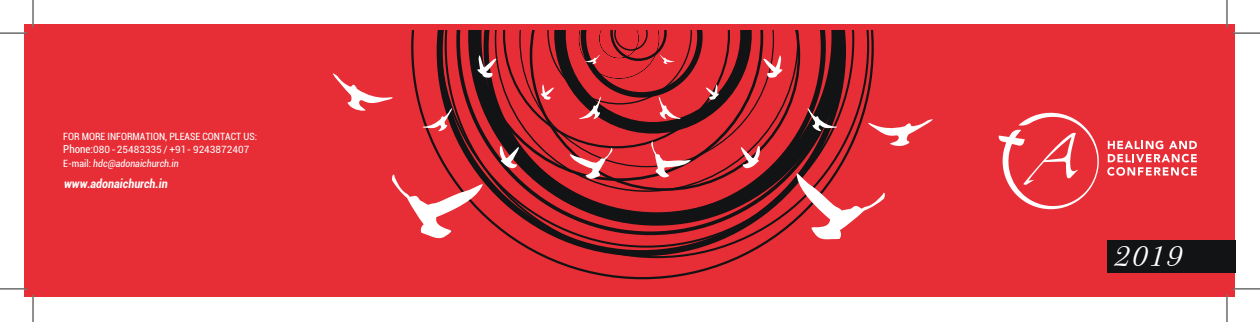
<style>
.page{position:relative;width:1260px;height:322px;background:#fff}
.page>*{position:absolute;margin:0;border:0;box-sizing:border-box;transform-origin:0 0}
.t1{font:italic 27.7px "Century 751 BT Roman B";color:#fff}
.t2{font:italic 700 condensed 12.1px "Roboto";color:#fff}
.t3{font:condensed 10px/13px "Roboto";color:#fff}
.t4{font:italic condensed 10px "Roboto";color:#fff}
.s1{font-size:11px}
.s2{font-stretch:normal}
.s3{font-style:normal}
</style>
<div class="page">
<div style="left:24px;top:24px;width:1211px;height:273px;background:#e72d35"></div>
<div style="left:1107px;top:240px;width:128px;height:32px;background:#121314"></div>
<svg style="left:411px;top:31px;width:462px;height:248px"></svg>
<svg style="left:436px;top:31px;width:410px;height:224px"></svg>
<svg style="left:865px;top:116px;width:68px;height:31px"></svg>
<svg style="left:804px;top:104px;width:35px;height:27px"></svg>
<svg style="left:763px;top:55px;width:19px;height:23px"></svg>
<svg style="left:739px;top:144px;width:21px;height:24px"></svg>
<svg style="left:651px;top:141px;width:39px;height:37px"></svg>
<svg style="left:796px;top:172px;width:89px;height:67px"></svg>
<svg style="left:333px;top:73px;width:60px;height:38px"></svg>
<svg style="left:420px;top:104px;width:35px;height:27px"></svg>
<svg style="left:477px;top:55px;width:19px;height:23px"></svg>
<svg style="left:540px;top:31px;width:179px;height:88px"></svg>
<svg style="left:499px;top:144px;width:21px;height:24px"></svg>
<svg style="left:569px;top:147px;width:43px;height:32px"></svg>
<svg style="left:392px;top:174px;width:91px;height:65px"></svg>
<svg style="left:998px;top:112px;width:198px;height:98px"></svg>
<hr style="left:0;top:32px;width:27px;height:2px;background:#fff">
<hr style="left:1232px;top:32px;width:27px;height:2px;background:#fff">
<hr style="left:0;top:287px;width:27px;height:2px;background:#fff">
<hr style="left:1232px;top:287px;width:27px;height:2px;background:#fff">
<hr style="left:32px;top:0;width:2px;height:27px;background:#fff">
<hr style="left:32px;top:294px;width:2px;height:27px;background:#fff">
<svg style="left:0;top:33px;width:27px;height:1px"></svg>
<svg style="left:1232px;top:33px;width:27px;height:1px"></svg>
<svg style="left:0;top:288px;width:27px;height:1px"></svg>
<svg style="left:33px;top:0;width:1px;height:27px"></svg>
<svg style="left:33px;top:294px;width:1px;height:27px"></svg>
<svg style="left:1226px;top:0;width:1px;height:27px"></svg>
<svg style="left:1226px;top:288px;width:33px;height:33px"></svg>
<p class="t3" style="left:63px;top:129px;width:195px">FOR MORE INFORMATION, PLEASE CONTACT US:<br><span class="s1">Phone:</span><span class="s2">080 -25483335 / +91 - 9243872407</span></p>
<p class="t4" style="left:63px;top:156px;width:117px"><span class="s3">E-mail:</span> hdc@adonaichurch.in</p>
<p class="t2" style="left:64px;top:174px;width:105px">www.adonaichurch.in</p>
<h1 class="t1" style="left:1112px;top:239px;width:78px">2019</h1>
</div>
